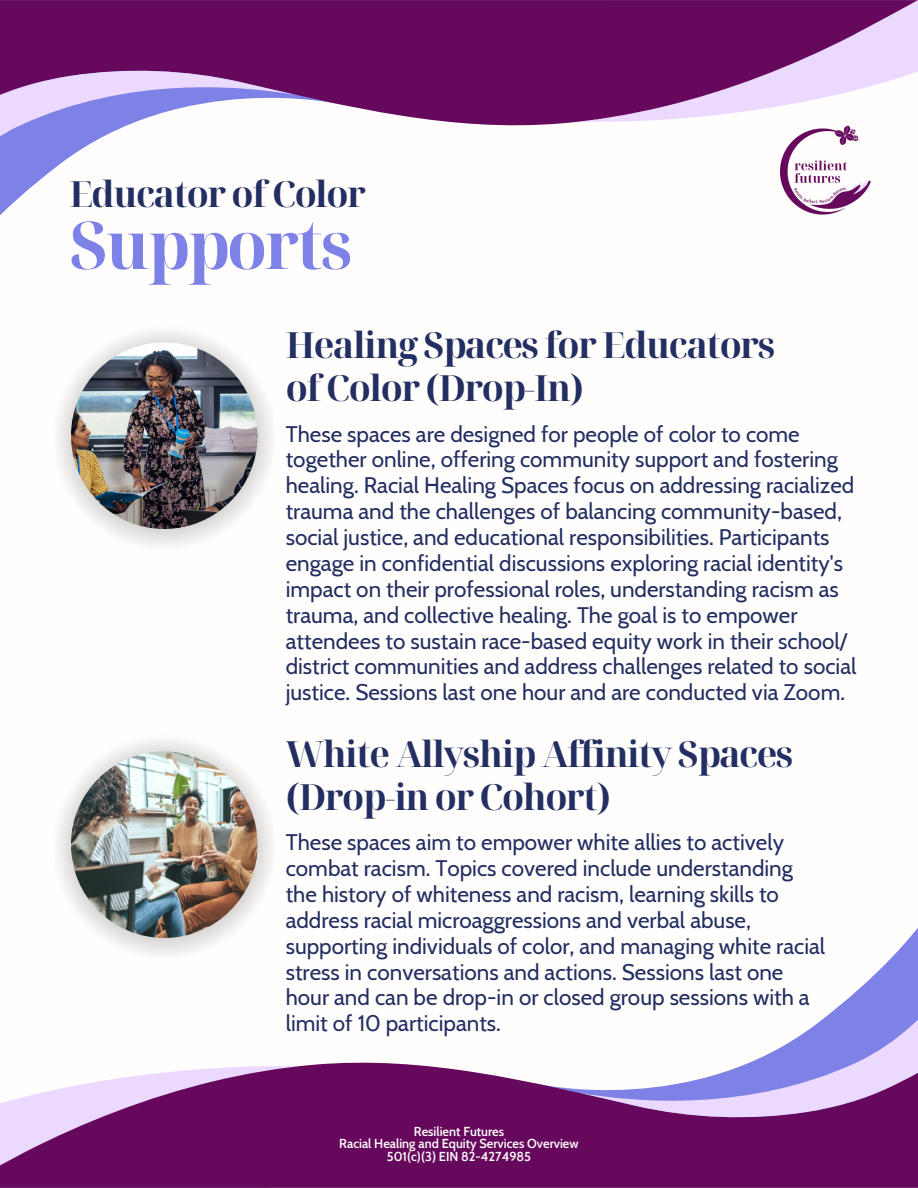
<style>
.page{position:relative;width:918px;height:1188px;background:#fff}
.page>*{position:absolute;margin:0;border:0;box-sizing:border-box;transform-origin:0 0}
.t1{font:700 66px "Noto Serif Display";letter-spacing:-.04em;color:#7e82e6}
.t2{font:700 36px/42.8px "Noto Serif Display";letter-spacing:-.04em;color:#232e62}
.t3{font:22.5px/25.8px "Cabin";color:#232e62}
.t4{font:600 12.6px/12.6px "Cabin";color:#fffefc;text-align:center}
</style>
<div class="page">
<svg style="left:0;top:0;width:918px;height:126px;background:#82367d"></svg>
<svg style="left:0;top:67px;width:297px;height:148px"></svg>
<svg style="left:877px;top:928px;width:41px;height:44px"></svg>
<svg style="left:0;top:1062px;width:918px;height:126px;background:#7d2d77"></svg>
<svg style="left:580px;top:972px;width:338px;height:149px"></svg>
<img style="left:780px;top:124px;width:92px;height:91px">
<svg style="left:57px;top:739px;width:216px;height:217px;fill:#f9f8f6"></svg>
<img style="left:71px;top:751px;width:187px;height:187px;border-radius:50%">
<svg style="left:57px;top:330px;width:216px;height:217px;fill:#f9f8f6"></svg>
<img style="left:71px;top:342px;width:187px;height:187px;border-radius:50%">
<h2 class="t2" style="left:70px;top:171px;width:298px">Educator of Color</h2>
<h1 class="t1" style="left:70px;top:199px;width:285px">Supports</h1>
<h2 class="t2" style="left:286px;top:323px;width:491px">Healing Spaces for Educators of Color (Drop-In)</h2>
<p class="t3" style="left:286px;top:421px;width:572px">These spaces are designed for people of color to come together online, offering community support and fostering healing. Racial Healing Spaces focus on addressing racialized trauma and the challenges of balancing community-based, social justice, and educational responsibilities. Participants engage in confidential discussions exploring racial identity's impact on their professional roles, understanding racism as trauma, and collective healing. The goal is to empower attendees to sustain race-based equity work in their school/ district communities and address challenges related to social justice. Sessions last one hour and are conducted via Zoom.</p>
<h2 class="t2" style="left:286px;top:732px;width:509px">White Allyship Affinity Spaces (Drop-in or Cohort)</h2>
<p class="t3" style="left:286px;top:829px;width:541px">These spaces aim to empower white allies to actively combat racism. Topics covered include understanding the history of whiteness and racism, learning skills to address racial microaggressions and verbal abuse, supporting individuals of color, and managing white racial stress in conversations and actions. Sessions last one hour and can be drop-in or closed group sessions with a limit of 10 participants.</p>
<p class="t4" style="left:339px;top:1125px;width:241px">Resilient Futures<br>Racial Healing and Equity Services Overview<br>501(c)(3) EIN 82-4274985</p>
</div>
